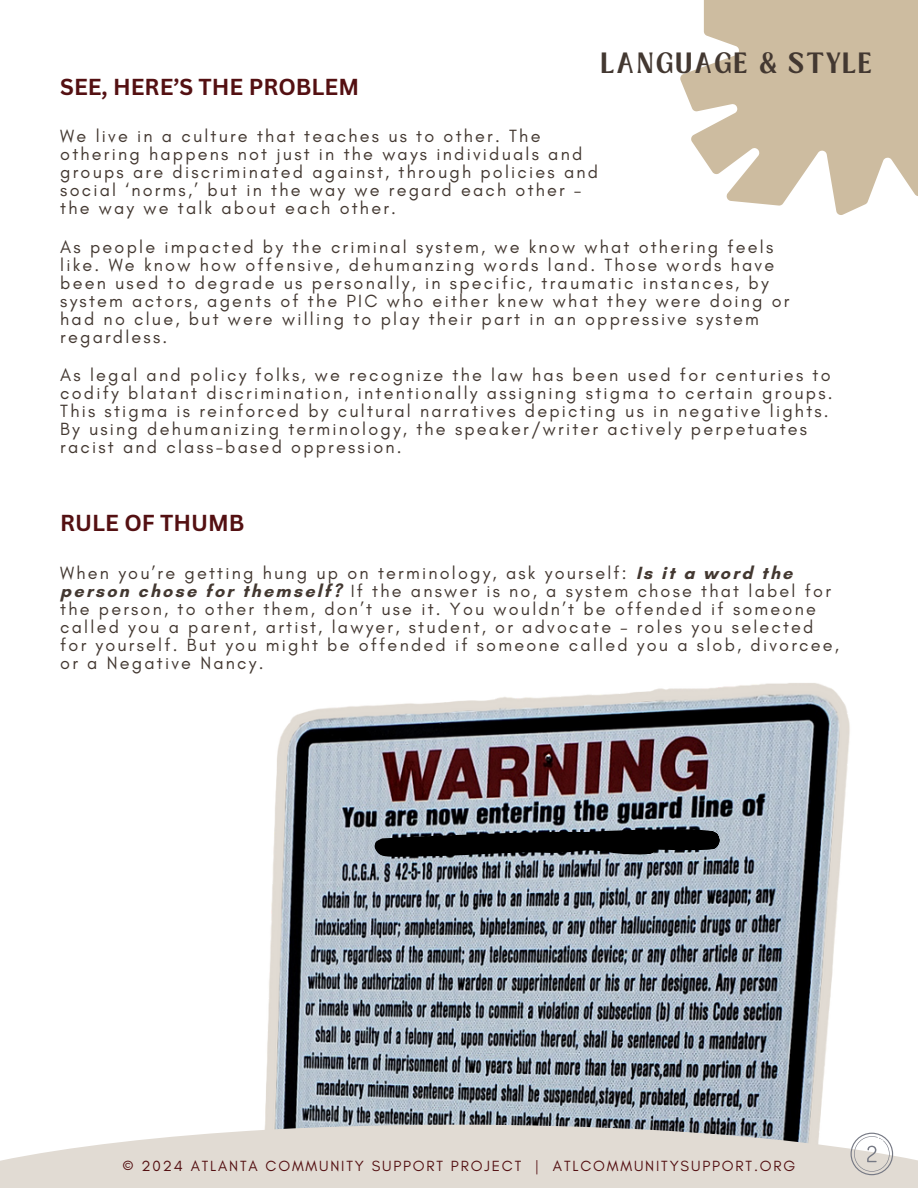
<style>
.page{position:relative;width:918px;height:1188px;background:#fff}
.page>*{position:absolute;margin:0;border:0;box-sizing:border-box;transform-origin:0 0}
.t1{font:700 22.5px "Canva Sans";color:#541012}
.t2{font:700 22.5px "Loubag";letter-spacing:.125em;color:#433831}
.t3{font:18px/18px "Glacial Indifference";letter-spacing:.125em;color:#433831}
.t4{font:15px "Glacial Indifference";letter-spacing:.125em;color:#541012}
.s1{font-weight:700}
</style>
<div class="page">
<img style="left:265px;top:683px;width:585px;height:442px">
<svg style="left:375px;top:829px;width:345px;height:28px;background:#272a2e"></svg>
<div style="left:0;top:1125px;width:918px;height:63px;background:#e1dbd3"></div>
<svg style="left:680px;top:0;width:238px;height:215px;fill:#cdbca0"></svg>
<svg style="left:851px;top:1133px;width:42px;height:42px"></svg>
<h2 class="t1" style="left:60px;top:71px;width:300px">SEE, HERE’S THE PROBLEM</h2>
<p class="t2" style="left:601px;top:45px;width:272px">LANGUAGE &amp; STYLE</p>
<h1 class="t3" style="left:60px;top:127px;width:539px">We live in a culture that teaches us to other. The othering happens not just in the ways individuals and groups are discriminated against, through policies and social ‘norms,’ but in the way we regard each other – the way we talk about each other.</h1>
<h2 class="t3" style="left:60px;top:237px;width:731px">As people impacted by the criminal system, we know what othering feels like. We know how offensive, dehumanzing words land. Those words have been used to degrade us personally, in specific, traumatic instances, by system actors, agents of the PIC who either knew what they were doing or had no clue, but were willing to play their part in an oppressive system regardless.</h2>
<h2 class="t3" style="left:60px;top:366px;width:774px">As legal and policy folks, we recognize the law has been used for centuries to codify blatant discrimination, intentionally assigning stigma to certain groups.<br>This stigma is reinforced by cultural narratives depicting us in negative lights.<br>By using dehumanizing terminology, the speaker/writer actively perpetuates racist and class-based oppression.</h2>
<h1 class="t1" style="left:60px;top:507px;width:186px">RULE OF THUMB</h1>
<h2 class="t3" style="left:60px;top:563px;width:780px">When you’re getting hung up on terminology, ask yourself: <span class="s1">Is it a word the person chose for themself?</span> If the answer is no, a system chose that label for the person, to other them, don’t use it. You wouldn’t be offended if someone called you a parent, artist, lawyer, student, or advocate – roles you selected for yourself. But you might be offended if someone called you a slob, divorcee, or a Negative Nancy.</h2>
<h1 class="t4" style="left:123px;top:1157px;width:674px">© 2024 ATLANTA COMMUNITY SUPPORT PROJECT | ATLCOMMUNITYSUPPORT.ORG</h1>
</div>
